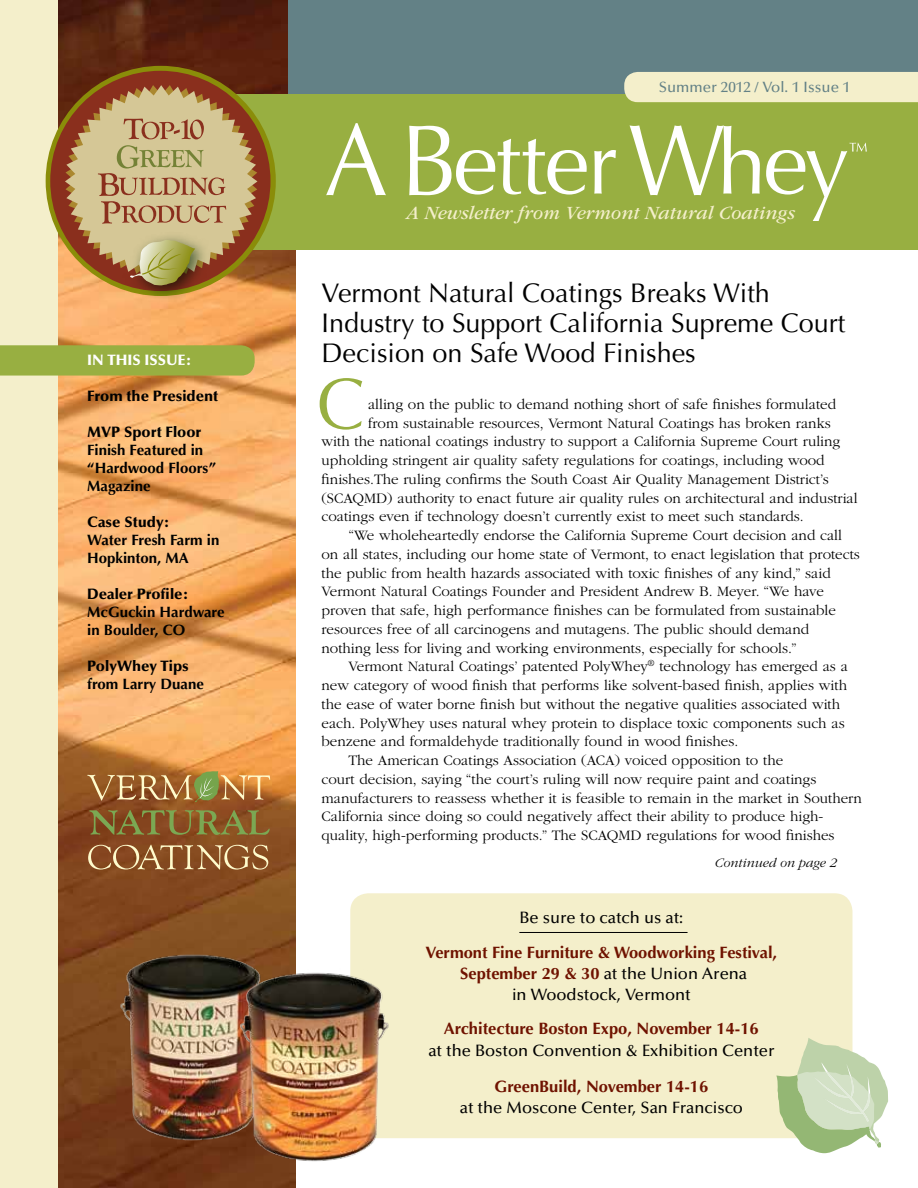
<style>
.page{position:relative;width:918px;height:1188px;background:#fff}
.page>*{position:absolute;margin:0;border:0;box-sizing:border-box;transform-origin:0 0}
.t1{font:72px "Optima LT Std";color:#98af41}
.t2{font:27px/30px "Optima LT Std";color:#000}
.t3{font:italic 19.5px "ITC Garamond Std";color:#f4efcb}
.t4{font:700 16.5px/21px "Optima LT Std";color:#6f1200;text-align:center}
.t5{font:500 16.5px "Optima LT Std";color:#000}
.t6{font:300 15px "ITC Garamond Std";color:#000}
.t7{font:700 15px/18px "Optima LT Std";color:#000}
.t8{font:900 15px "Optima LT Std";color:#000}
.t9{font:500 15px "Optima LT Std";color:#638186}
.t10{font:900 15px "Optima LT Std";color:#fff}
.t11{font:italic 300 13.5px "ITC Garamond Std";color:#000}
.s1{font-weight:500;color:#000}
</style>
<div class="page">
<img style="left:58px;top:0;width:237px;height:1188px">
<div style="left:0;top:0;width:58px;height:1188px;background:#f4efcb"></div>
<div style="left:288px;top:0;width:630px;height:104px;background:#638186"></div>
<div style="left:235px;top:95px;width:683px;height:155px;background:#98af41"></div>
<div style="left:46px;top:66px;width:230px;height:230px;background:#8a8d09;border-radius:50%"></div>
<div style="left:50px;top:71px;width:221px;height:220px;background:#8a2f1d;border-radius:50%"></div>
<img style="left:117px;top:286px;width:100px;height:21px">
<svg style="left:65px;top:85px;width:192px;height:201px"></svg>
<svg style="left:326px;top:123px;width:60px;height:72px"></svg>
<svg style="left:409px;top:126px;width:178px;height:69px"></svg>
<svg style="left:594px;top:150px;width:22px;height:44px"></svg>
<svg style="left:630px;top:125px;width:130px;height:70px"></svg>
<svg style="left:766px;top:143px;width:101px;height:78px"></svg>
<div style="left:624px;top:72px;width:294px;height:30px;background:#f4efcb"></div>
<div style="left:350px;top:893px;width:502px;height:245px;background:#f4efcb;border-radius:18px"></div>
<svg style="left:0;top:345px;width:255px;height:31px;background:#9aae42"></svg>
<svg style="left:776px;top:1038px;width:112px;height:115px"></svg>
<hr style="left:519px;top:932px;width:169px;height:1px;background:#000">
<img style="left:117px;top:950px;width:152px;height:192px">
<img style="left:236px;top:968px;width:153px;height:196px">
<svg style="left:88px;top:845px;width:180px;height:25px;background:#9f6f43"></svg>
<svg style="left:89px;top:810px;width:181px;height:25px;background:#84642e"></svg>
<svg style="left:87px;top:771px;width:183px;height:31px;background:#ad7e44"></svg>
<p class="t10" style="left:87px;top:351px;width:106px">IN THIS ISSUE:</p>
<p class="t8" style="left:87px;top:387px;width:132px">From the President</p>
<p class="t8" style="left:87px;top:423px;width:116px">MVP Sport Floor</p>
<p class="t7" style="left:87px;top:441px;width:130px">Finish Featured in “Hardwood Floors”<br>Magazine</p>
<p class="t8" style="left:87px;top:513px;width:84px">Case Study:</p>
<p class="t7" style="left:87px;top:531px;width:134px">Water Fresh Farm in<br>Hopkinton, MA</p>
<p class="t8" style="left:87px;top:585px;width:103px">Dealer Profile:</p>
<p class="t7" style="left:87px;top:603px;width:139px">McGuckin Hardware in Boulder, CO</p>
<p class="t8" style="left:87px;top:657px;width:103px">PolyWhey Tips</p>
<p class="t7" style="left:87px;top:675px;width:118px">from Larry Duane</p>
<p class="t9" style="left:659px;top:79px;width:193px">Summer 2012 / Vol. 1 Issue 1</p>
<h3 class="t3" style="left:406px;top:202px;width:390px">A Newsletter from Vermont Natural Coatings</h3>
<h2 class="t2" style="left:322px;top:278px;width:525px">Vermont Natural Coatings Breaks With<br>Industry to Support California Supreme Court<br>Decision on Safe Wood Finishes</h2>
<h1 class="t1" style="left:317px;top:362px;width:50px">C</h1>
<p class="t6" style="left:368px;top:396px;width:470px">alling on the public to demand nothing short of safe finishes formulated</p>
<p class="t6" style="left:368px;top:415px;width:464px">from sustainable resources, Vermont Natural Coatings has broken ranks</p>
<p class="t6" style="left:322px;top:434px;width:520px">with the national coatings industry to support a California Supreme Court ruling</p>
<p class="t6" style="left:322px;top:452px;width:505px">upholding stringent air quality safety regulations for coatings, including wood</p>
<p class="t6" style="left:322px;top:471px;width:509px">finishes.The ruling confirms the South Coast Air Quality Management District’s</p>
<p class="t6" style="left:322px;top:490px;width:538px">(SCAQMD) authority to enact future air quality rules on architectural and industrial</p>
<p class="t6" style="left:322px;top:509px;width:484px">coatings even if technology doesn’t currently exist to meet such standards.</p>
<p class="t6" style="left:349px;top:527px;width:495px">“We wholeheartedly endorse the California Supreme Court decision and call</p>
<p class="t6" style="left:322px;top:546px;width:540px">on all states, including our home state of Vermont, to enact legislation that protects</p>
<p class="t6" style="left:322px;top:565px;width:511px">the public from health hazards associated with toxic finishes of any kind,” said</p>
<p class="t6" style="left:322px;top:584px;width:504px">Vermont Natural Coatings Founder and President Andrew B. Meyer. “We have</p>
<p class="t6" style="left:322px;top:602px;width:516px">proven that safe, high performance finishes can be formulated from sustainable</p>
<p class="t6" style="left:322px;top:621px;width:489px">resources free of all carcinogens and mutagens. The public should demand</p>
<p class="t6" style="left:322px;top:640px;width:477px">nothing less for living and working environments, especially for schools.”</p>
<p class="t6" style="left:349px;top:659px;width:501px">Vermont Natural Coatings’ patented PolyWhey<sup>®</sup> technology has emerged as a</p>
<p class="t6" style="left:322px;top:677px;width:527px">new category of wood finish that performs like solvent-based finish, applies with</p>
<p class="t6" style="left:322px;top:696px;width:520px">the ease of water borne finish but without the negative qualities associated with</p>
<p class="t6" style="left:322px;top:715px;width:525px">each. PolyWhey uses natural whey protein to displace toxic components such as</p>
<p class="t6" style="left:322px;top:734px;width:418px">benzene and formaldehyde traditionally found in wood finishes.</p>
<p class="t6" style="left:349px;top:752px;width:436px">The American Coatings Association (ACA) voiced opposition to the</p>
<p class="t6" style="left:322px;top:771px;width:496px">court decision, saying “the court’s ruling will now require paint and coatings</p>
<p class="t6" style="left:322px;top:790px;width:542px">manufacturers to reassess whether it is feasible to remain in the market in Southern</p>
<p class="t6" style="left:322px;top:809px;width:503px">California since doing so could negatively affect their ability to produce high-</p>
<p class="t6" style="left:322px;top:827px;width:515px">quality, high-performing products.” The SCAQMD regulations for wood finishes</p>
<p class="t11" style="left:715px;top:856px;width:123px">Continued on page 2</p>
<p class="t5" style="left:519px;top:909px;width:166px">Be sure to catch us at:</p>
<p class="t4" style="left:426px;top:942px;width:353px">Vermont Fine Furniture &amp; Woodworking Festival,<br>September 29 &amp; 30 <span class="s1">at the Union Arena<br>in Woodstock, Vermont</span></p>
<p class="t4" style="left:444px;top:1019px;width:316px">Architecture Boston Expo, November 14-16</p>
<p class="t5" style="left:428px;top:1041px;width:348px">at the Boston Convention &amp; Exhibition Center</p>
<p class="t4" style="left:495px;top:1076px;width:215px">GreenBuild, November 14-16</p>
<p class="t5" style="left:460px;top:1098px;width:285px">at the Moscone Center, San Francisco</p>
</div>
